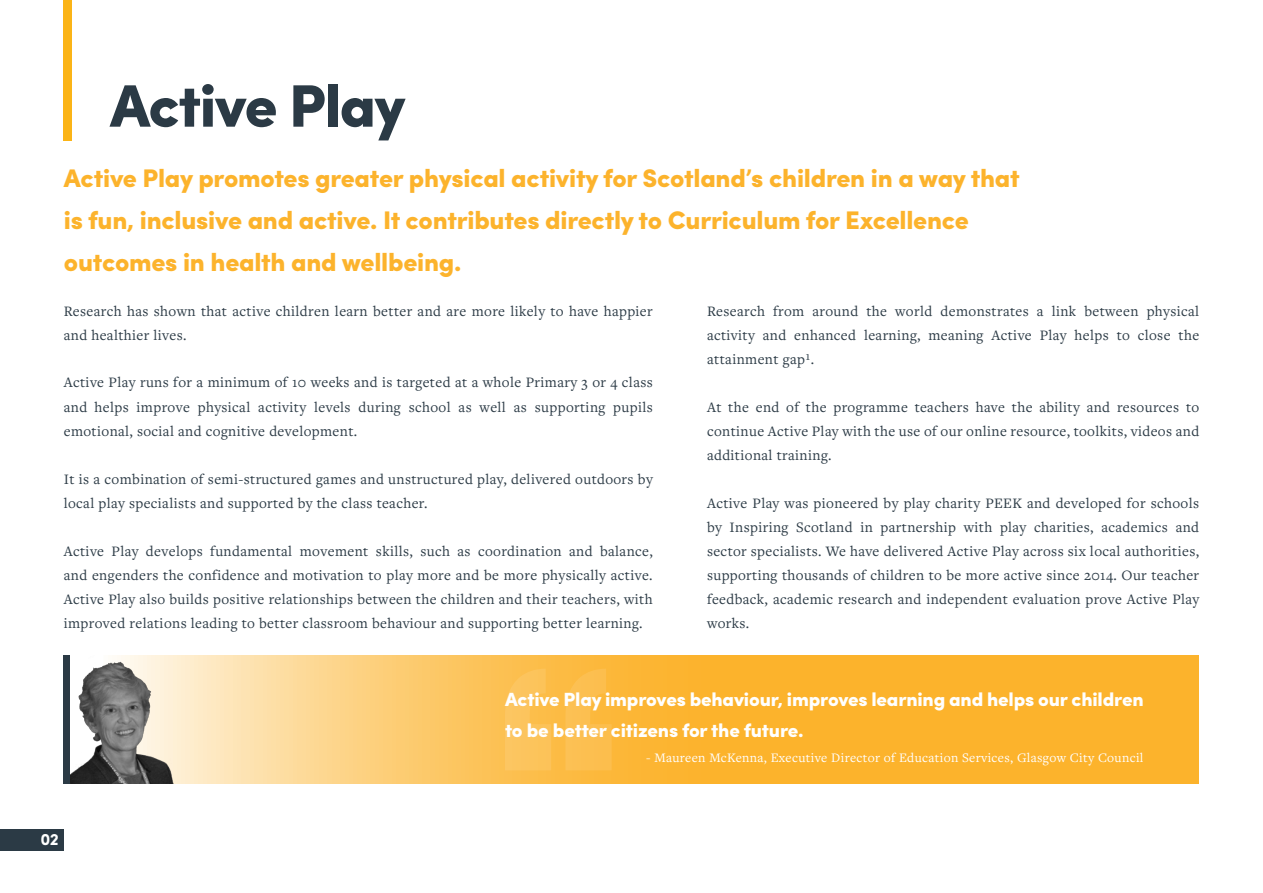
<style>
.page{position:relative;width:1263px;height:893px;background:#fff}
.page>*{position:absolute;margin:0;border:0;box-sizing:border-box;transform-origin:0 0}
.t1{font:900 60px "Sofia Pro";letter-spacing:-.025em;color:#2b3a45}
.t2{font:900 25.5px/42px "Sofia Pro";letter-spacing:-.01em;color:#fcb32c}
.t3{font:900 19.2px/31.5px "Sofia Pro";letter-spacing:-.01em;color:#fff}
.t4{font:700 16.5px "Sofia Pro";color:#fff}
.t5{font:15px/24px "Freight Text Pro";letter-spacing:.025em;color:#2b3a45;text-align:justify}
.t6{font:13.5px "Freight Text Pro";letter-spacing:.025em;color:#fff}
</style>
<div class="page">
<div style="left:0;top:829px;width:64px;height:21px;background:#2b3a45"></div>
<div style="left:63px;top:0;width:9px;height:141px;background:#fbb416"></div>
<svg style="left:117px;top:655px;width:1082px;height:129px;background:#fcbf4e"></svg>
<div style="left:64px;top:655px;width:6px;height:129px;background:#2b3a45"></div>
<svg style="left:505px;top:669px;width:107px;height:101px;background:#fcbf50"></svg>
<img style="left:70px;top:656px;width:109px;height:128px">
<p class="t1" style="left:110px;top:58px;width:297px">Active Play</p>
<p class="t2" style="left:64px;top:155px;width:957px">Active Play promotes greater physical activity for Scotland’s children in a way that is fun, inclusive and active. It contributes directly to Curriculum for Excellence outcomes in health and wellbeing.</p>
<p class="t5" style="left:64px;top:299px;width:590px">Research has shown that active children learn better and are more likely to have happier and healthier lives.</p>
<p class="t5" style="left:64px;top:370px;width:590px">Active Play runs for a minimum of 10 weeks and is targeted at a whole Primary 3 or 4 class and helps improve physical activity levels during school as well as supporting pupils emotional, social and cognitive development.</p>
<p class="t5" style="left:64px;top:467px;width:590px">It is a combination of semi-structured games and unstructured play, delivered outdoors by local play specialists and supported by the class teacher.</p>
<p class="t5" style="left:64px;top:539px;width:590px">Active Play develops fundamental movement skills, such as coordination and balance, and engenders the confidence and motivation to play more and be more physically active.<br>Active Play also builds positive relationships between the children and their teachers, with improved relations leading to better classroom behaviour and supporting better learning.</p>
<p class="t5" style="left:707px;top:299px;width:494px">Research from around the world demonstrates a link between physical activity and enhanced learning, meaning Active Play helps to close the attainment gap¹.</p>
<p class="t5" style="left:707px;top:395px;width:494px">At the end of the programme teachers have the ability and resources to continue Active Play with the use of our online resource, toolkits, videos and additional training.</p>
<p class="t5" style="left:707px;top:491px;width:494px">Active Play was pioneered by play charity PEEK and developed for schools by Inspiring Scotland in partnership with play charities, academics and sector specialists. We have delivered Active Play across six local authorities, supporting thousands of children to be more active since 2014. Our teacher feedback, academic research and independent evaluation prove Active Play works.</p>
<p class="t4" style="left:40px;top:826px;width:20px">02</p>
<p class="t3" style="left:505px;top:682px;width:640px">Active Play improves behaviour, improves learning and helps our children to be better citizens for the future.</p>
<p class="t6" style="left:646px;top:749px;width:499px">- Maureen McKenna, Executive Director of Education Services, Glasgow City Council</p>
</div>
